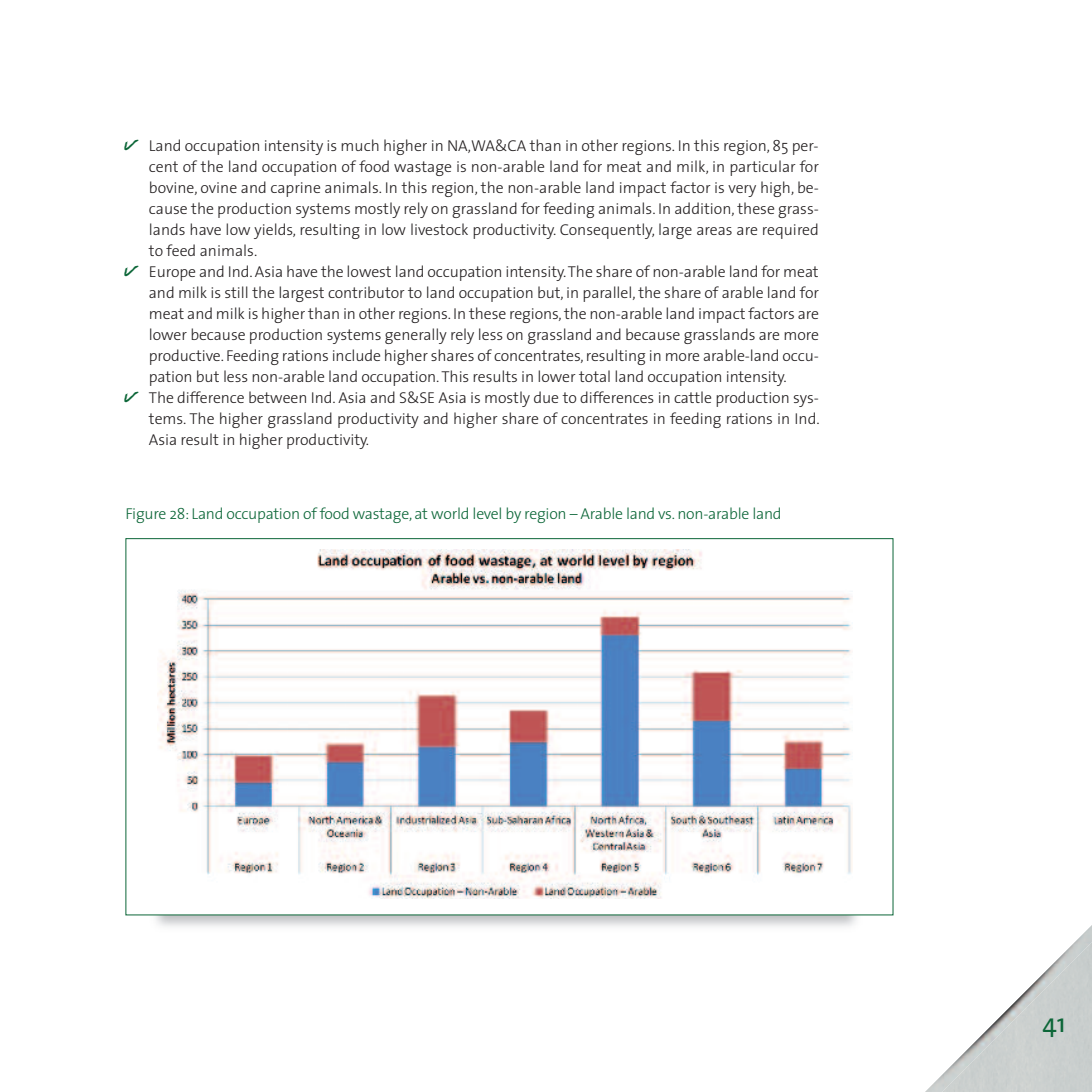
<style>
.page{position:relative;width:1092px;height:1092px;background:#fff}
.page>*{position:absolute;margin:0;border:0;box-sizing:border-box;transform-origin:0 0}
.t1{font:35px "Biro Script";color:#0c6638}
.t2{font:26.25px "The Sans";color:#0c6638}
.t3{font:300 15.75px/21px "The Sans";letter-spacing:-.005em;color:#231f20;text-align:justify}
.t4{font:300 15.75px "The Sans";letter-spacing:-.015em;color:#0c6638}
</style>
<div class="page">
<img style="left:926px;top:926px;width:165px;height:165px">
<img style="left:157px;top:549px;width:695px;height:349px">
<h1 class="t1" style="left:124px;top:118px;width:15px">v</h1>
<p class="t3" style="left:149px;top:136px;width:671px">Land occupation intensity is much higher in NA,WA&amp;CA than in other regions. In this region, 85 per&shy;cent of the land occupation of food wastage is non-arable land for meat and milk, in particular for bovine, ovine and caprine animals. In this region, the non-arable land impact factor is very high, be&shy;cause the production systems mostly rely on grassland for feeding animals. In addition, these grass&shy;lands have low yields, resulting in low livestock productivity. Consequently, large areas are required to feed animals.</p>
<h1 class="t1" style="left:124px;top:244px;width:15px">v</h1>
<p class="t3" style="left:149px;top:262px;width:671px">Europe and Ind.Asia have the lowest land occupation intensity.The share of non-arable land for meat and milk is still the largest contributor to land occupation but, in parallel, the share of arable land for meat and milk is higher than in other regions. In these regions,the non-arable land impact factors are lower because production systems generally rely less on grassland and because grasslands are more productive. Feeding rations include higher shares of concentrates,resulting in more arable-land occu&shy;pation but less non-arable land occupation.This results in lower total land occupation intensity.</p>
<h1 class="t1" style="left:124px;top:370px;width:15px">v</h1>
<p class="t3" style="left:149px;top:388px;width:672px">The difference between Ind. Asia and S&amp;SE Asia is mostly due to differences in cattle production sys&shy;tems. The higher grassland productivity and higher share of concentrates in feeding rations in Ind.<br>Asia result in higher productivity.</p>
<p class="t4" style="left:125px;top:508px;width:657px">Figure 28: Land occupation of food wastage, at world level by region – Arable land vs. non-arable land</p>
<h2 class="t2" style="left:1042px;top:1012px;width:25px">41</h2>
</div>
